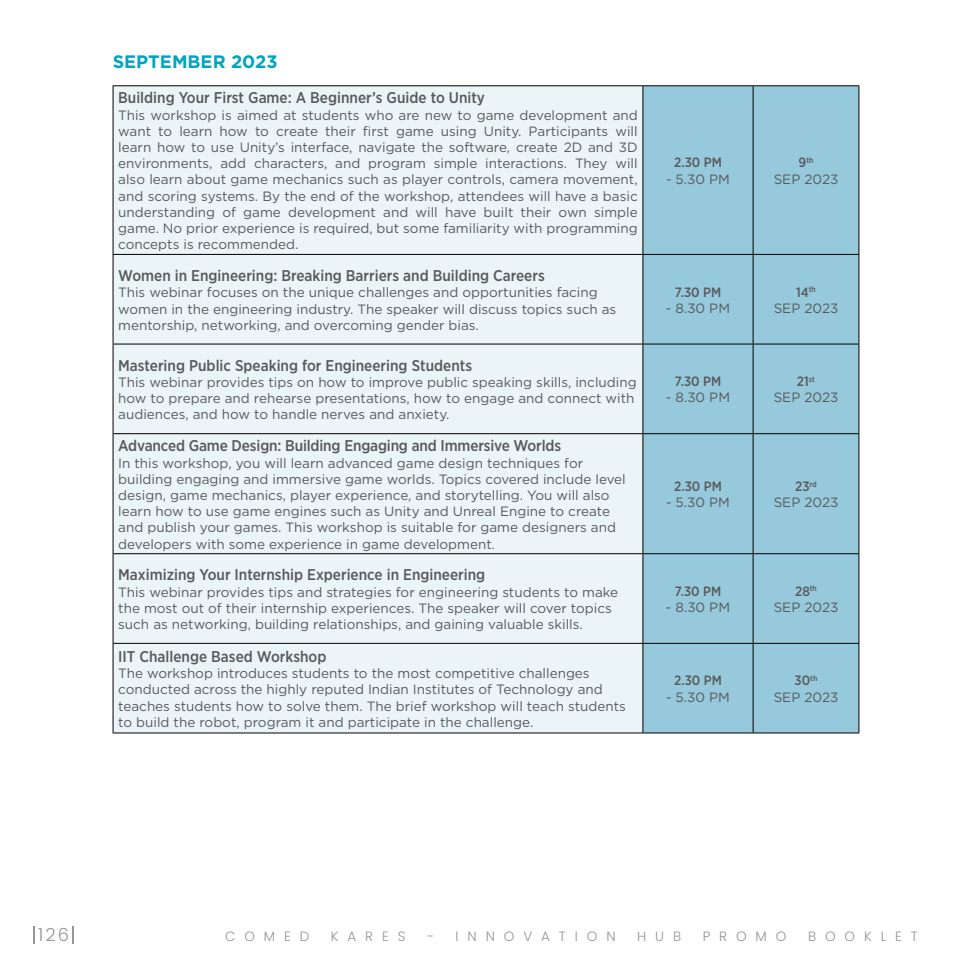
<style>
.page{position:relative;width:972px;height:972px;background:#fff}
.page>*{position:absolute;margin:0;border:0;box-sizing:border-box;transform-origin:0 0}
.t1{font:700 18px "Gotham";color:#00a5c1}
.t2{font:300 18px "Poppins";color:#939598}
.t3{font:500 15.6px "Gotham Narrow";color:#58595b}
.t4{font:13.5px/16.2px "Gotham";color:#58595b}
.t5{font:500 13.5px "Gotham Narrow";color:#58595b}
.t6{font:300 13.5px "Poppins";letter-spacing:.66em;color:#939598}
.t7{font:500 7.8px "Gotham Narrow";color:#58595b}
.s1{font-size:13.5px}
</style>
<div class="page">
<svg style="left:33px;top:926px;width:1px;height:18px"></svg>
<svg style="left:73px;top:926px;width:1px;height:18px"></svg>
<div style="left:114px;top:86px;width:529px;height:647px;background:#ebf5f7"></div>
<div style="left:644px;top:86px;width:215px;height:647px;background:#96c9db"></div>
<hr style="left:113px;top:85px;width:530px;height:1px;background:#000">
<hr style="left:643px;top:85px;width:110px;height:1px;background:#000">
<hr style="left:753px;top:85px;width:106px;height:1px;background:#000">
<hr style="left:113px;top:254px;width:530px;height:1px;background:#000">
<hr style="left:643px;top:254px;width:110px;height:1px;background:#000">
<hr style="left:753px;top:254px;width:106px;height:1px;background:#000">
<hr style="left:113px;top:344px;width:530px;height:1px;background:#000">
<hr style="left:643px;top:344px;width:110px;height:1px;background:#000">
<hr style="left:753px;top:344px;width:106px;height:1px;background:#000">
<hr style="left:113px;top:433px;width:530px;height:1px;background:#000">
<hr style="left:643px;top:433px;width:110px;height:1px;background:#000">
<hr style="left:753px;top:433px;width:106px;height:1px;background:#000">
<hr style="left:113px;top:553px;width:530px;height:1px;background:#000">
<hr style="left:643px;top:553px;width:110px;height:1px;background:#000">
<hr style="left:753px;top:553px;width:106px;height:1px;background:#000">
<hr style="left:113px;top:643px;width:530px;height:1px;background:#000">
<hr style="left:643px;top:643px;width:110px;height:1px;background:#000">
<hr style="left:753px;top:643px;width:106px;height:1px;background:#000">
<hr style="left:113px;top:733px;width:530px;height:1px;background:#000">
<hr style="left:643px;top:733px;width:110px;height:1px;background:#000">
<hr style="left:753px;top:733px;width:106px;height:1px;background:#000">
<hr style="left:113px;top:86px;width:1px;height:168px;background:#000">
<hr style="left:113px;top:255px;width:1px;height:89px;background:#000">
<hr style="left:113px;top:344px;width:1px;height:89px;background:#000">
<hr style="left:113px;top:434px;width:1px;height:119px;background:#000">
<hr style="left:113px;top:554px;width:1px;height:89px;background:#000">
<hr style="left:113px;top:644px;width:1px;height:89px;background:#000">
<hr style="left:859px;top:86px;width:1px;height:168px;background:#000">
<hr style="left:859px;top:255px;width:1px;height:89px;background:#000">
<hr style="left:859px;top:344px;width:1px;height:89px;background:#000">
<hr style="left:859px;top:434px;width:1px;height:119px;background:#000">
<hr style="left:859px;top:554px;width:1px;height:89px;background:#000">
<hr style="left:859px;top:644px;width:1px;height:89px;background:#000">
<hr style="left:643px;top:86px;width:1px;height:168px;background:#000">
<hr style="left:753px;top:86px;width:1px;height:168px;background:#000">
<hr style="left:643px;top:255px;width:1px;height:89px;background:#000">
<hr style="left:753px;top:255px;width:1px;height:89px;background:#000">
<hr style="left:643px;top:344px;width:1px;height:89px;background:#000">
<hr style="left:753px;top:344px;width:1px;height:89px;background:#000">
<hr style="left:643px;top:434px;width:1px;height:119px;background:#000">
<hr style="left:753px;top:434px;width:1px;height:119px;background:#000">
<hr style="left:643px;top:554px;width:1px;height:89px;background:#000">
<hr style="left:753px;top:554px;width:1px;height:89px;background:#000">
<hr style="left:643px;top:644px;width:1px;height:89px;background:#000">
<hr style="left:753px;top:644px;width:1px;height:89px;background:#000">
<h1 class="t1" style="left:113px;top:50px;width:166px">SEPTEMBER 2023</h1>
<p class="t3" style="left:118px;top:88px;width:368px">Building Your First Game: A Beginner’s Guide to Unity</p>
<p class="t4" style="left:118px;top:106px;width:521px;text-align:justify">This workshop is aimed at students who are new to game development and want to learn how to create their first game using Unity. Participants will learn how to use Unity’s interface, navigate the software, create 2D and 3D environments, add characters, and program simple interactions. They will also learn about game mechanics such as player controls, camera movement, and scoring systems. By the end of the workshop, attendees will have a basic understanding of game development and will have built their own simple game. No prior experience is required, but some familiarity with programming concepts is recommended.</p>
<p class="t5" style="left:674px;top:154px;width:49px">2.30 PM</p>
<p class="t4" style="left:666px;top:170px;width:65px">- 5.30 PM</p>
<p class="t3" style="left:118px;top:266px;width:428px">Women in Engineering: Breaking Barriers and Building Careers</p>
<p class="t4" style="left:118px;top:284px;width:500px">This webinar focuses on the unique challenges and opportunities facing women in the engineering industry. The speaker will discuss topics such as mentorship, networking, and overcoming gender bias.</p>
<p class="t5" style="left:675px;top:283px;width:48px">7.30 PM</p>
<p class="t4" style="left:666px;top:300px;width:66px">- 8.30 PM</p>
<p class="t3" style="left:118px;top:355px;width:355px">Mastering Public Speaking for Engineering Students</p>
<p class="t4" style="left:118px;top:374px;width:520px">This webinar provides tips on how to improve public speaking skills, including how to prepare and rehearse presentations, how to engage and connect with audiences, and how to handle nerves and anxiety.</p>
<p class="t5" style="left:675px;top:373px;width:48px">7.30 PM</p>
<p class="t4" style="left:666px;top:389px;width:66px">- 8.30 PM</p>
<p class="t3" style="left:118px;top:436px;width:444px">Advanced Game Design: Building Engaging and Immersive Worlds</p>
<p class="t4" style="left:118px;top:454px;width:509px">In this workshop, you will learn advanced game design techniques for building engaging and immersive game worlds. Topics covered include level design, game mechanics, player experience, and storytelling. You will also learn how to use game engines such as Unity and Unreal Engine to create and publish your games. This workshop is suitable for game designers and developers with some experience in game development.</p>
<p class="t5" style="left:674px;top:478px;width:49px">2.30 PM</p>
<p class="t4" style="left:666px;top:494px;width:65px">- 5.30 PM</p>
<p class="t3" style="left:118px;top:565px;width:369px">Maximizing Your Internship Experience in Engineering</p>
<p class="t4" style="left:118px;top:584px;width:501px">This webinar provides tips and strategies for engineering students to make the most out of their internship experiences. The speaker will cover topics such as networking, building relationships, and gaining valuable skills.</p>
<p class="t5" style="left:675px;top:583px;width:48px">7.30 PM</p>
<p class="t4" style="left:666px;top:599px;width:66px">- 8.30 PM</p>
<p class="t3" style="left:118px;top:647px;width:210px">IIT Challenge Based Workshop</p>
<p class="t4" style="left:118px;top:665px;width:509px">The workshop introduces students to the most competitive challenges conducted across the highly reputed Indian Institutes of Technology and teaches students how to solve them. The brief workshop will teach students to build the robot, program it and participate in the challenge.</p>
<p class="t5" style="left:674px;top:672px;width:49px">2.30 PM</p>
<p class="t4" style="left:666px;top:689px;width:65px">- 5.30 PM</p>
<p class="t7" style="left:799px;top:155px;width:16px"><span class="s1">9</span>th</p>
<p class="t4" style="left:774px;top:170px;width:66px">SEP 2023</p>
<p class="t5" style="left:796px;top:283px;width:21px">14<sup>th</sup></p>
<p class="t4" style="left:774px;top:300px;width:66px">SEP 2023</p>
<p class="t5" style="left:797px;top:373px;width:20px">21<sup>st</sup></p>
<p class="t4" style="left:774px;top:389px;width:66px">SEP 2023</p>
<p class="t5" style="left:795px;top:478px;width:23px">23<sup>rd</sup></p>
<p class="t4" style="left:774px;top:494px;width:66px">SEP 2023</p>
<p class="t5" style="left:795px;top:583px;width:23px">28<sup>th</sup></p>
<p class="t4" style="left:774px;top:599px;width:66px">SEP 2023</p>
<p class="t5" style="left:795px;top:672px;width:24px">30<sup>th</sup></p>
<p class="t4" style="left:774px;top:689px;width:66px">SEP 2023</p>
<h1 class="t2" style="left:38px;top:924px;width:33px">126</h1>
<p class="t6" style="left:225px;top:929px;width:86px">COMED</p>
<p class="t6" style="left:331px;top:929px;width:76px">KARES</p>
<p class="t6" style="left:427px;top:929px;width:190px">- INNOVATION</p>
<p class="t6" style="left:637px;top:929px;width:45px">HUB</p>
<p class="t6" style="left:703px;top:929px;width:85px">PROMO</p>
<p class="t6" style="left:808px;top:929px;width:111px">BOOKLET</p>
</div>
